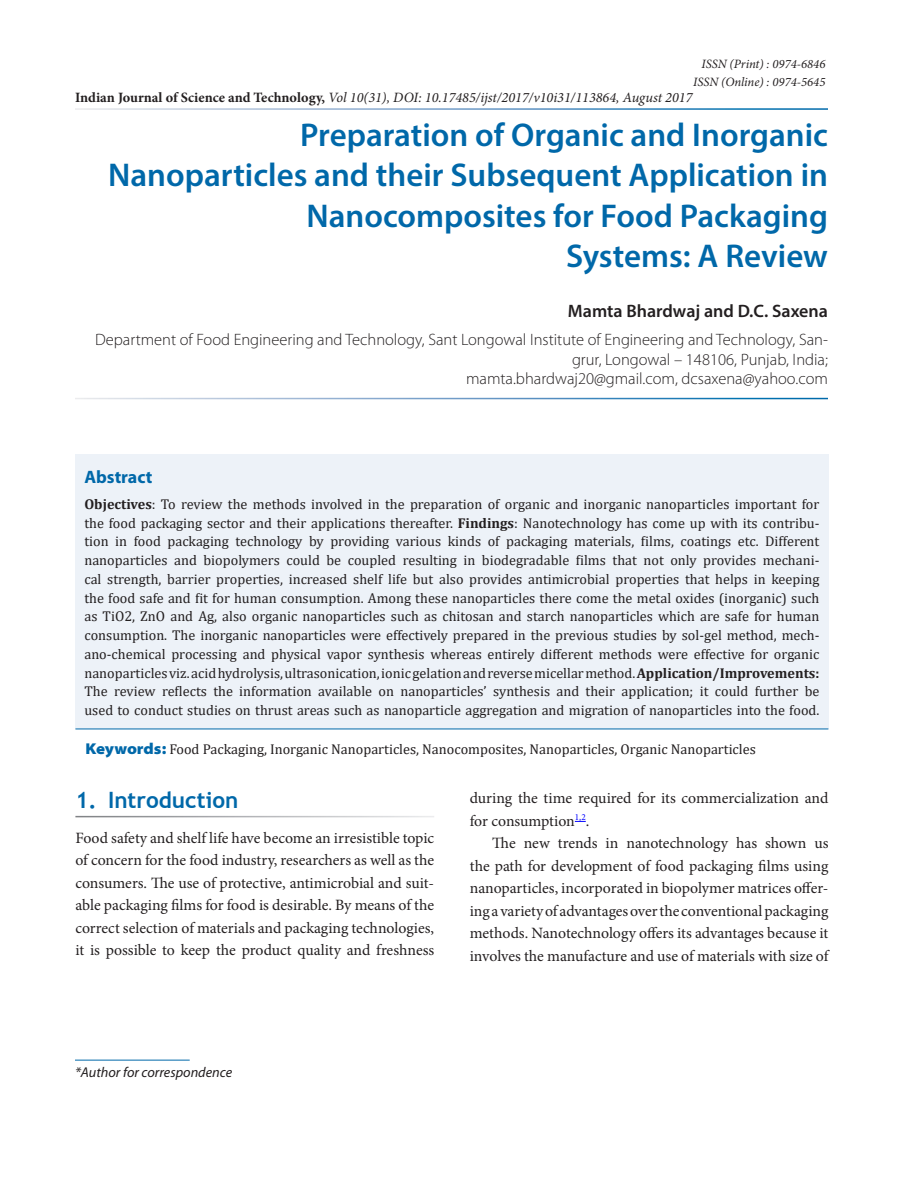
<style>
.page{position:relative;width:918px;height:1188px;background:#fff}
.page>*{position:absolute;margin:0;border:0;box-sizing:border-box;transform-origin:0 0}
.AT{font:600 33px/40.5px "Myriad Pro";color:#0068a9;text-align:right}
.t1{font:700 22.5px "Trebuchet MS";color:#0068a9}
.Author{font:600 18px "Myriad Pro";color:#231f20}
.Abs_Head{font:700 18px "Myriad Pro";color:#0068a9}
.Affiliation{font:300 16.5px/19.5px "Myriad Pro";color:#231f20;text-align:right}
.Text{font:15.75px/22.5px "Minion Pro";color:#231f20;text-align:justify}
.Text_Ind{font:15.75px/22.5px "Minion Pro";letter-spacing:-.005em;color:#231f20;text-align:justify}
.Abs_Text1{font:14.25px/18.8px "Cambria";color:#231f20;text-align:justify}
.Keyword{font:14.25px "Cambria";color:#231f20}
.t2{font:italic 14.25px "Minion Pro";color:#231f20}
.Footnote1{font:italic 14.25px "Myriad Pro";color:#231f20}
.t3{font:italic 12.75px "Minion Pro";color:#231f20}
.s1{font-weight:700;font-style:normal}
.s2{font-weight:700}
.s3{font-family:"Myriad Pro";font-weight:900;font-stretch:semi-expanded;font-size:15.75px;color:#0068a9}
</style>
<div class="page">
<div style="left:75px;top:454px;width:753px;height:275px;background:#edf2f8"></div>
<hr style="left:75px;top:729px;width:753px;height:1px;background:#0068a9">
<hr style="left:75px;top:1060px;width:115px;height:1px;background:#0068a9">
<p class="t3" style="left:702px;top:55px;width:125px">ISSN (Print) : 0974-6846</p>
<p class="t3" style="left:693px;top:73px;width:134px">ISSN (Online) : 0974-5645</p>
<p class="t2" style="left:75px;top:87px;width:619px"><span class="s1">Indian Journal of Science and Technology,</span> Vol 10(31), DOI: 10.17485/ijst/2017/v10i31/113864, August 2017</p>
<p class="AT" style="left:108px;top:114px;width:721px">Preparation of Organic and Inorganic Nanoparticles and their Subsequent Application in Nanocomposites for Food Packaging<br>Systems: A Review</p>
<p class="Author" style="left:568px;top:299px;width:262px">Mamta Bhardwaj and D.C. Saxena</p>
<p class="Affiliation" style="left:95px;top:330px;width:734px">Department of Food Engineering and Technology, Sant Longowal Institute of Engineering and Technology, San&shy;grur, Longowal – 148106, Punjab, India;<br>mamta.bhardwaj20@gmail.com, dcsaxena@yahoo.com</p>
<p class="Abs_Head" style="left:84px;top:466px;width:70px">Abstract</p>
<p class="Abs_Text1" style="left:84px;top:495px;width:737px"><span class="s2">Objectives</span>: To review the methods involved in the preparation of organic and inorganic nanoparticles important for the food packaging sector and their applications thereafter. <span class="s2">Findings</span>: Nanotechnology has come up with its contribu&shy;tion in food packaging technology by providing various kinds of packaging materials, films, coatings etc. Different nanoparticles and biopolymers could be coupled resulting in biodegradable films that not only provides mechani&shy;cal strength, barrier properties, increased shelf life but also provides antimicrobial properties that helps in keeping the food safe and fit for human consumption. Among these nanoparticles there come the metal oxides (inorganic) such as TiO2, ZnO and Ag, also organic nanoparticles such as chitosan and starch nanoparticles which are safe for human consumption. The inorganic nanoparticles were effectively prepared in the previous studies by sol-gel method, mech&shy;ano-chemical processing and physical vapor synthesis whereas entirely different methods were effective for organic nanoparticles viz. acid hydrolysis, ultrasonication, ionic gelation and reverse micellar method. <span class="s2">Application/Improvements:<br></span>The review reflects the information available on nanoparticles’ synthesis and their application; it could further be used to conduct studies on thrust areas such as nanoparticle aggregation and migration of nanoparticles into the food.</p>
<p class="Keyword" style="left:86px;top:741px;width:672px"><span class="s3">Keywords:</span> Food Packaging, Inorganic Nanoparticles, Nanocomposites, Nanoparticles, Organic Nanoparticles</p>
<h1 class="t1" style="left:75px;top:786px;width:164px">1. Introduction</h1>
<p class="Text" style="left:75px;top:827px;width:360px">Food safety and shelf life have become an irresistible topic of concern for the food industry, researchers as well as the consumers. The use of protective, antimicrobial and suit&shy;able packaging films for food is desirable. By means of the correct selection of materials and packaging technologies, it is possible to keep the product quality and freshness</p>
<p class="Text" style="left:470px;top:787px;width:360px">during the time required for its commercialization and for consumption<sup>1,2</sup>.</p>
<p class="Text_Ind" style="left:470px;top:832px;width:360px;text-indent:22px">The new trends in nanotechnology has shown us the path for development of food packaging films using nanoparticles, incorporated in biopolymer matrices offer&shy;ing a variety of advantages over the conventional packaging methods. Nanotechnology offers its advantages because it involves the manufacture and use of materials with size of</p>
<p class="Footnote1" style="left:75px;top:1065px;width:159px">*Author for correspondence</p>
</div>
